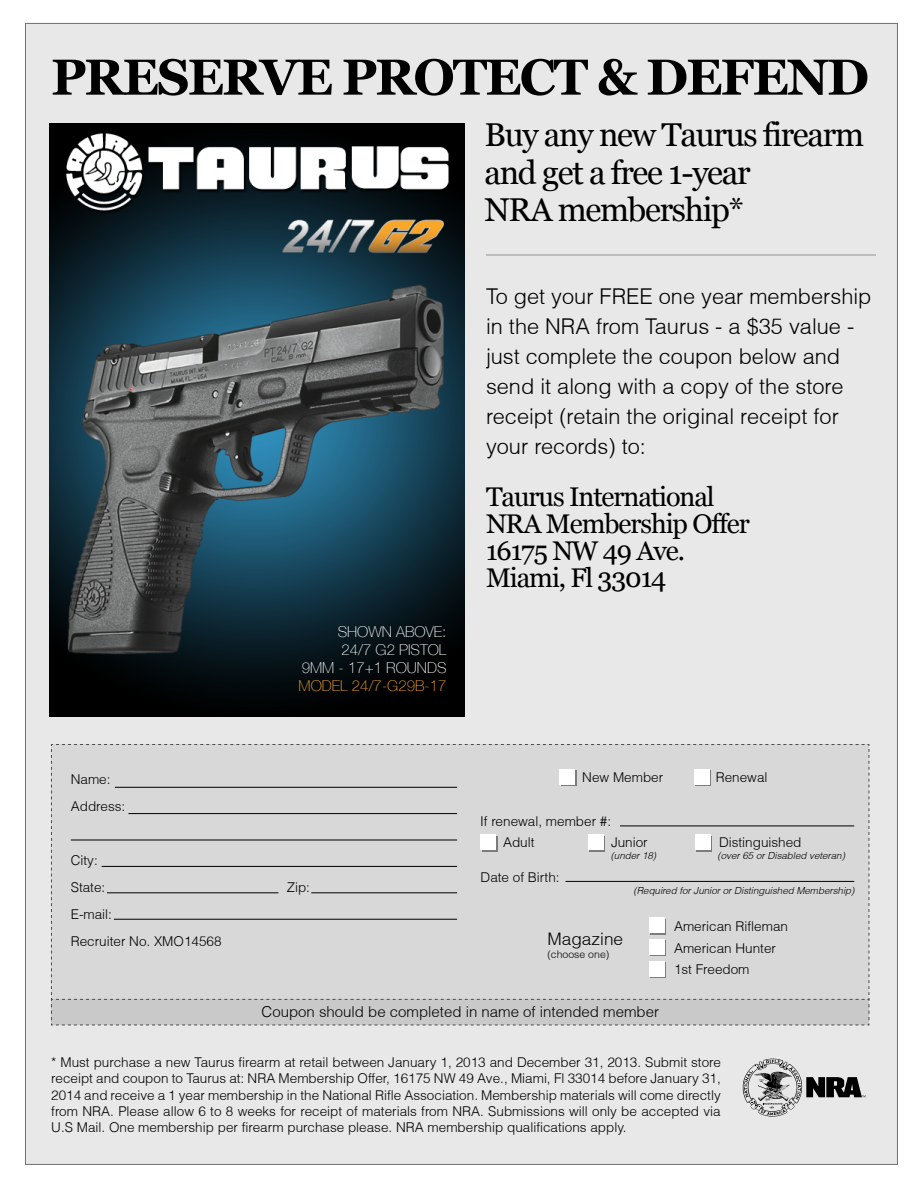
<style>
.page{position:relative;width:918px;height:1188px;background:#fff}
.page>*{position:absolute;margin:0;border:0;box-sizing:border-box;transform-origin:0 0}
.t1{font:700 50.4px "Georgia";letter-spacing:-.04em;color:#000}
.t2{font:33px/37.5px "Georgia";letter-spacing:-.04em;color:#000}
.t3{font:27px/27px "Georgia";letter-spacing:-.04em;color:#000}
.t4{font:300 21.75px/30px "Helvetica";color:#000}
.t5{font:300 17.25px "Helvetica";color:#000}
.t6{font:300 15px "Helvetica";color:#000}
.t7{font:100 15px/18px "Helve Nue";color:#fff;text-align:right}
.t8{font:100 15px "Helve Nue";color:#f9a629}
.t9{font:300 13.5px/16.2px "Helvetica";color:#000}
.t10{font:300 10.5px "Helvetica";color:#000}
.t11{font:italic 300 9.75px "Helvetica";color:#000}
</style>
<div class="page">
<div style="left:25px;top:23px;width:873px;height:1142px;background:#e8e8e8;border:1px solid #707070"></div>
<hr style="left:486px;top:255px;width:390px;height:1px;background:#919191">
<svg style="left:51px;top:744px;width:819px;height:282px"></svg>
<hr style="left:115px;top:787px;width:342px;height:1px;background:#000">
<hr style="left:128px;top:813px;width:329px;height:1px;background:#000">
<hr style="left:71px;top:840px;width:386px;height:1px;background:#000">
<hr style="left:102px;top:866px;width:355px;height:1px;background:#000">
<hr style="left:107px;top:893px;width:171px;height:1px;background:#000">
<hr style="left:311px;top:893px;width:146px;height:1px;background:#000">
<hr style="left:114px;top:919px;width:343px;height:1px;background:#000">
<div style="left:561px;top:770px;width:15px;height:16px;background:#7c7c7c"></div>
<div style="left:560px;top:769px;width:15px;height:16px;background:#fff"></div>
<div style="left:696px;top:770px;width:15px;height:16px;background:#fff"></div>
<div style="left:694px;top:769px;width:15px;height:16px;background:#fff"></div>
<hr style="left:566px;top:881px;width:288px;height:1px;background:#000">
<hr style="left:620px;top:826px;width:234px;height:1px;background:#000">
<div style="left:482px;top:836px;width:15px;height:15px;background:#7c7c7c"></div>
<div style="left:481px;top:834px;width:15px;height:16px;background:#fff"></div>
<div style="left:590px;top:836px;width:15px;height:15px;background:#fff"></div>
<div style="left:588px;top:834px;width:15px;height:16px;background:#fff"></div>
<div style="left:697px;top:836px;width:15px;height:15px;background:#fff"></div>
<div style="left:695px;top:834px;width:15px;height:16px;background:#fff"></div>
<svg style="left:650px;top:919px;width:16px;height:16px"></svg>
<div style="left:649px;top:918px;width:15px;height:15px;background:#fff"></div>
<div style="left:650px;top:941px;width:16px;height:15px;background:#fff"></div>
<div style="left:649px;top:939px;width:15px;height:16px;background:#fff"></div>
<div style="left:650px;top:962px;width:16px;height:16px;background:#fff"></div>
<div style="left:649px;top:961px;width:15px;height:16px;background:#fff"></div>
<img style="left:50px;top:123px;width:415px;height:594px">
<svg style="left:743px;top:1059px;width:123px;height:58px"></svg>
<h1 class="t1" style="left:51px;top:45px;width:820px">PRESERVE PROTECT &amp; DEFEND</h1>
<h2 class="t2" style="left:484px;top:117px;width:381px">Buy any new Taurus firearm and get a free 1-year<br>NRA membership*</h2>
<h3 class="t4" style="left:486px;top:281px;width:387px">To get your FREE one year membership in the NRA from Taurus - a $35 value - just complete the coupon below and send it along with a copy of the store receipt (retain the original receipt for your records) to:</h3>
<p class="t9" style="left:71px;top:766px;width:56px;line-height:27px">Name:<br>Address:</p>
<p class="t9" style="left:71px;top:847px;width:36px;line-height:27px">City:<br>State:</p>
<p class="t9" style="left:71px;top:901px;width:152px;line-height:27px">E-mail:<br>Recruiter No. XMO14568</p>
<p class="t7" style="left:302px;top:622px;width:146px">SHOWN ABOVE:<br>24/7 G2 PISTOL<br>9MM - 17+1 ROUNDS</p>
<p class="t8" style="left:299px;top:676px;width:149px">MODEL 24/7-G29B-17</p>
<p class="t9" style="left:287px;top:879px;width:25px">Zip:</p>
<h3 class="t3" style="left:486px;top:484px;width:265px">Taurus International<br>NRA Membership Offer<br>16175 NW 49 Ave.<br>Miami, Fl 33014</h3>
<p class="t9" style="left:582px;top:769px;width:82px">New Member</p>
<p class="t9" style="left:716px;top:769px;width:53px">Renewal</p>
<p class="t9" style="left:480px;top:813px;width:133px">If renewal, member #:</p>
<p class="t9" style="left:503px;top:834px;width:33px">Adult</p>
<p class="t9" style="left:611px;top:834px;width:38px">Junior</p>
<p class="t9" style="left:719px;top:834px;width:84px">Distinguished</p>
<p class="t11" style="left:611px;top:849px;width:47px">(under 18)</p>
<p class="t11" style="left:718px;top:849px;width:129px">(over 65 or Disabled veteran)</p>
<p class="t9" style="left:481px;top:869px;width:81px">Date of Birth:</p>
<p class="t5" style="left:547px;top:929px;width:77px">Magazine</p>
<p class="t10" style="left:547px;top:948px;width:63px">(choose one)</p>
<p class="t11" style="left:634px;top:885px;width:222px">(Required for Junior or Distinguished Membership)</p>
<p class="t9" style="left:674px;top:915px;width:116px;line-height:21.8px">American Rifleman<br>American Hunter<br>1st Freedom</p>
<p class="t6" style="left:262px;top:1002px;width:399px">Coupon should be completed in name of intended member</p>
<p class="t9" style="left:51px;top:1054px;width:671px;text-align:justify">* Must purchase a new Taurus firearm at retail between January 1, 2013 and December 31, 2013. Submit store receipt and coupon to Taurus at: NRA Membership Offer, 16175 NW 49 Ave., Miami, Fl 33014 before January 31, 2014 and receive a 1 year membership in the National Rifle Association. Membership materials will come directly from NRA. Please allow 6 to 8 weeks for receipt of materials from NRA. Submissions will only be accepted via U.S Mail. One membership per firearm purchase please. NRA membership qualifications apply.</p>
</div>
